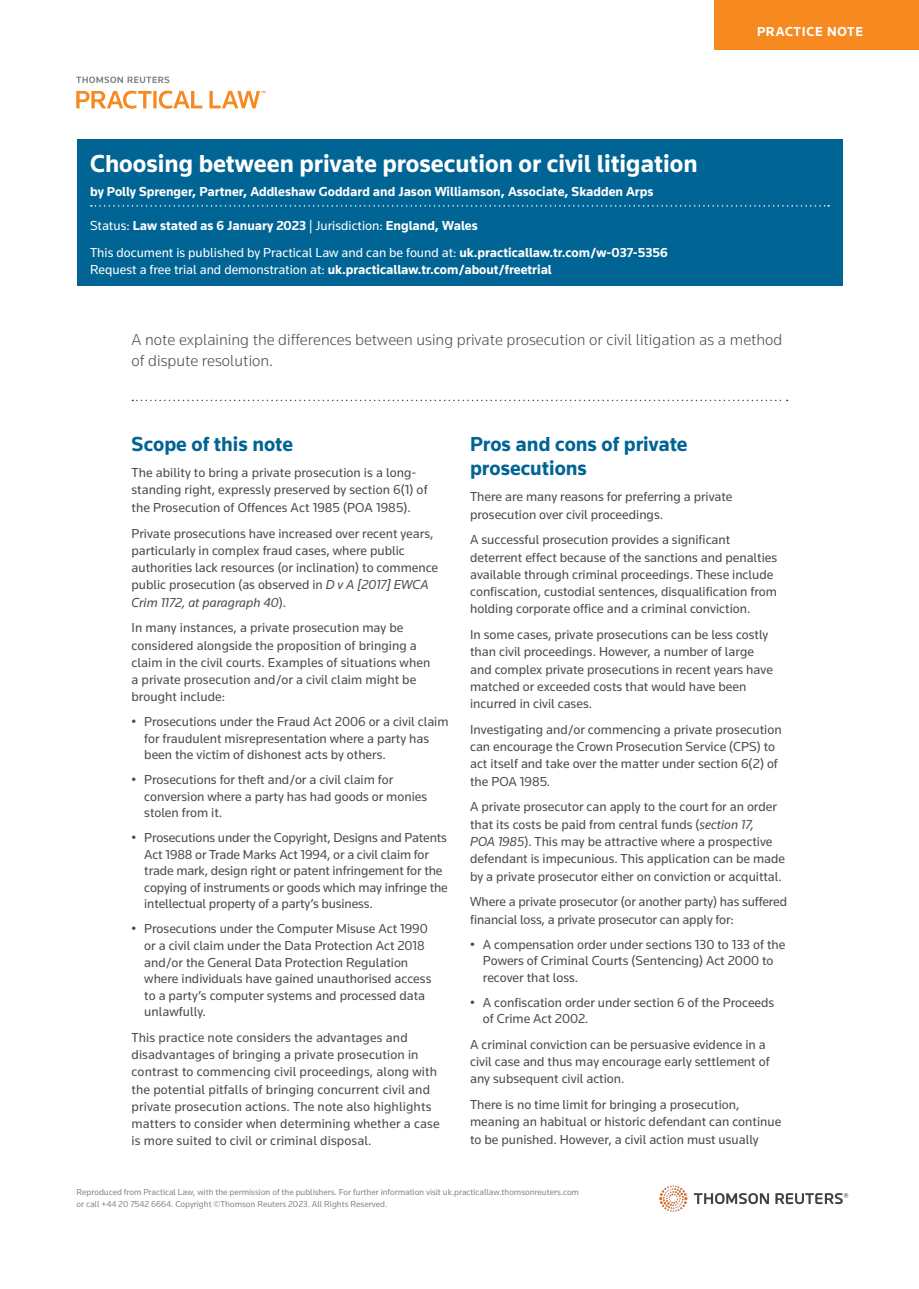
<style>
.page{position:relative;width:919px;height:1289px;background:#fff}
.page>*{position:absolute;margin:0;border:0;box-sizing:border-box;transform-origin:0 0}
.t1{font:700 25.5px "Knowledge";color:#fff}
.t2{font:700 21px/24px "Knowledge";color:#006494}
.t3{font:300 16.5px/21px "Knowledge";color:#4b4c4d}
.t4{font:13.5px/17.2px "Knowledge";color:#4b4c4d}
.t5{font:700 13.5px "Knowledge";color:#fff}
.t6{font:13.5px/27.2px "Knowledge";color:#fff}
.t7{font:700 13.5px "Knowledge";letter-spacing:.05em;color:#fff}
.t8{font:9px/12px "Knowledge";letter-spacing:-.005em;color:#86888b}
.s1{font-weight:700}
.s2{font-weight:400}
.s3{font-style:italic}
</style>
<div class="page">
<div style="left:714px;top:0;width:204px;height:49px;background:#f6891f"></div>
<svg style="left:76px;top:91px;width:189px;height:18px"></svg>
<svg style="left:76px;top:77px;width:93px;height:6px"></svg>
<img style="left:659px;top:1185px;width:190px;height:27px">
<div style="left:77px;top:139px;width:765px;height:147px;background:#006494"></div>
<svg style="left:91px;top:205px;width:738px;height:2px"></svg>
<svg style="left:132px;top:399px;width:655px;height:2px"></svg>
<h1 class="t1" style="left:90px;top:148px;width:609px">Choosing between private prosecution or civil litigation</h1>
<p class="t5" style="left:90px;top:183px;width:564px">by Polly Sprenger, Partner, Addleshaw Goddard and Jason Williamson, Associate, Skadden Arps</p>
<p class="t6" style="left:90px;top:212px;width:579px">Status: <span class="s1">Law stated as 6 January 2023</span> | Jurisdiction: <span class="s1">England, Wales<br></span>This document is published by Practical Law and can be found at: <span class="s1">uk.practicallaw.tr.com/w-037-5356</span></p>
<p class="t5" style="left:90px;top:261px;width:463px"><span class="s2">Request a free trial and demonstration at:</span> uk.practicallaw.tr.com/about/freetrial</p>
<p class="t7" style="left:757px;top:23px;width:108px">PRACTICE NOTE</p>
<p class="t3" style="left:131px;top:328px;width:652px">A note explaining the differences between using private prosecution or civil litigation as a method of dispute resolution.</p>
<h2 class="t2" style="left:131px;top:432px;width:163px">Scope of this note</h2>
<p class="t4" style="left:131px;top:464px;width:297px">The ability to bring a private prosecution is a long&shy;standing right, expressly preserved by section 6(1) of the Prosecution of Offences Act 1985 (POA 1985).</p>
<p class="t4" style="left:131px;top:524px;width:308px">Private prosecutions have increased over recent years, particularly in complex fraud cases, where public authorities lack resources (or inclination) to commence public prosecution (as observed in <span class="s3">D v A [2017] EWCA Crim 1172, at paragraph 40</span>).</p>
<p class="t4" style="left:131px;top:619px;width:300px">In many instances, a private prosecution may be considered alongside the proposition of bringing a claim in the civil courts. Examples of situations when a private prosecution and/or a civil claim might be brought include:</p>
<p class="t4" style="left:144px;top:713px;width:306px;line-height:16.5px;text-indent:-13px">• Prosecutions under the Fraud Act 2006 or a civil claim for fraudulent misrepresentation where a party has been the victim of dishonest acts by others.</p>
<p class="t4" style="left:144px;top:771px;width:284px;line-height:16.5px;text-indent:-13px">• Prosecutions for theft and/or a civil claim for conversion where a party has had goods or monies stolen from it.</p>
<p class="t4" style="left:144px;top:829px;width:305px;line-height:16.5px;text-indent:-13px">• Prosecutions under the Copyright, Designs and Patents Act 1988 or Trade Marks Act 1994, or a civil claim for trade mark, design right or patent infringement for the copying of instruments or goods which may infringe the intellectual property of a party’s business.</p>
<p class="t4" style="left:144px;top:920px;width:288px;line-height:16.5px;text-indent:-13px">• Prosecutions under the Computer Misuse Act 1990 or a civil claim under the Data Protection Act 2018 and/or the General Data Protection Regulation where individuals have gained unauthorised access to a party’s computer systems and processed data unlawfully.</p>
<p class="t4" style="left:131px;top:1028px;width:309px">This practice note considers the advantages and disadvantages of bringing a private prosecution in contrast to commencing civil proceedings, along with the potential pitfalls of bringing concurrent civil and private prosecution actions. The note also highlights matters to consider when determining whether a case is more suited to civil or criminal disposal.</p>
<h2 class="t2" style="left:470px;top:432px;width:219px">Pros and cons of private prosecutions</h2>
<p class="t4" style="left:470px;top:488px;width:264px">There are many reasons for preferring a private prosecution over civil proceedings.</p>
<p class="t4" style="left:470px;top:531px;width:308px">A successful prosecution provides a significant deterrent effect because of the sanctions and penalties available through criminal proceedings. These include confiscation, custodial sentences, disqualification from holding corporate office and a criminal conviction.</p>
<p class="t4" style="left:470px;top:625px;width:304px">In some cases, private prosecutions can be less costly than civil proceedings. However, a number of large and complex private prosecutions in recent years have matched or exceeded costs that would have been incurred in civil cases.</p>
<p class="t4" style="left:470px;top:720px;width:313px">Investigating and/or commencing a private prosecution can encourage the Crown Prosecution Service (CPS) to act itself and take over the matter under section 6(2) of the POA 1985<span class="s3">.</span></p>
<p class="t4" style="left:470px;top:798px;width:316px">A private prosecutor can apply to the court for an order that its costs be paid from central funds (<span class="s3">section 17,<br>POA 1985</span>). This may be attractive where a prospective defendant is impecunious. This application can be made by a private prosecutor either on conviction or acquittal.</p>
<p class="t4" style="left:470px;top:892px;width:318px">Where a private prosecutor (or another party) has suffered financial loss, a private prosecutor can apply for:</p>
<p class="t4" style="left:483px;top:935px;width:304px;line-height:16.5px;text-indent:-13px">• A compensation order under sections 130 to 133 of the<br>Powers of Criminal Courts (Sentencing) Act 2000 to recover that loss.</p>
<p class="t4" style="left:483px;top:993px;width:293px;line-height:16.5px;text-indent:-13px">• A confiscation order under section 6 of the Proceeds of Crime Act 2002<span class="s3">.</span></p>
<p class="t4" style="left:470px;top:1035px;width:301px">A criminal conviction can be persuasive evidence in a civil case and thus may encourage early settlement of any subsequent civil action.</p>
<p class="t4" style="left:470px;top:1095px;width:312px">There is no time limit for bringing a prosecution, meaning an habitual or historic defendant can continue to be punished. However, a civil action must usually</p>
<p class="t8" style="left:77px;top:1185px;width:504px">Reproduced from Practical Law, with the permission of the publishers. For further information visit uk.practicallaw.thomsonreuters.com or call +44 20 7542 6664. Copyright ©Thomson Reuters 2023. All Rights Reserved.</p>
</div>
